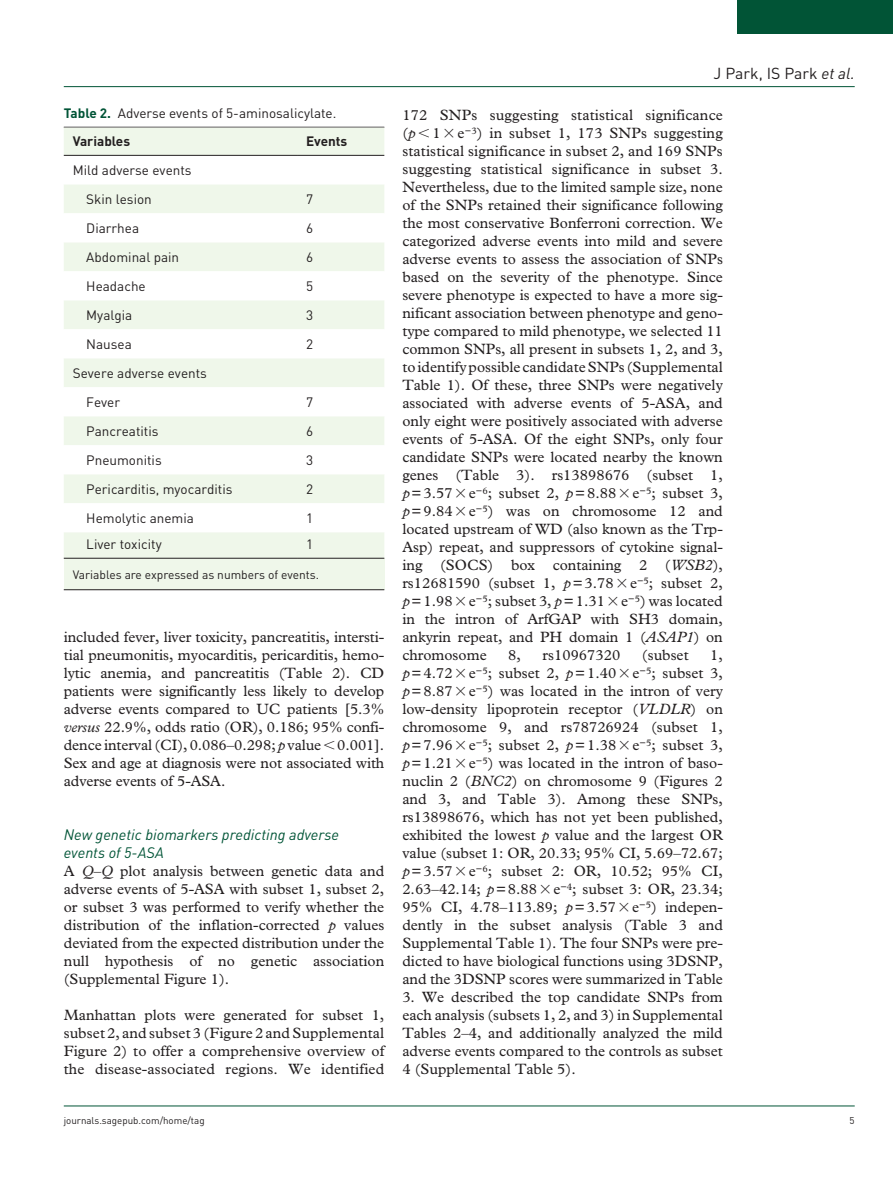
<style>
.page{position:relative;width:893px;height:1191px;background:#fff}
.page>*{position:absolute;margin:0;border:0;box-sizing:border-box;transform-origin:0 0}
.t1{font:15.75px "DIN";color:#231f20}
.t2{font:15px/18px "Plantin Std";color:#231f20;text-align:justify}
.t3{font:italic 15px/18px "DIN";color:#015436}
.t4{font:13.5px/29px "DIN";color:#231f20}
.t5{font:700 13.5px "DIN";color:#231f20}
.t6{font:12px "DIN";color:#231f20}
.t7{font:9.75px "DIN";color:#231f20}
.s1{font-weight:700;color:#015436}
.s2{font-weight:700}
.s3{font-style:italic}
</style>
<div class="page">
<hr style="left:64px;top:86px;width:791px;height:1px;background:#015436">
<hr style="left:64px;top:1105px;width:791px;height:1px;background:#015436">
<div style="left:738px;top:0;width:155px;height:34px;background:#015436"></div>
<div style="left:64px;top:558px;width:320px;height:32px;background:#eff7ea"></div>
<hr style="left:64px;top:127px;width:320px;height:1px;background:#231f20">
<hr style="left:64px;top:589px;width:320px;height:1px;background:#231f20">
<div style="left:64px;top:128px;width:320px;height:430px;background:#eff7ea"></div>
<svg style="left:64px;top:156px;width:320px;height:376px"></svg>
<hr style="left:64px;top:155px;width:233px;height:1px;background:#231f20">
<hr style="left:297px;top:155px;width:87px;height:1px;background:#231f20">
<hr style="left:64px;top:558px;width:233px;height:1px;background:#231f20">
<hr style="left:297px;top:558px;width:87px;height:1px;background:#231f20">
<p class="t4" style="left:73px;top:98px;width:265px;line-height:28.5px;text-indent:-9px"><span class="s1">Table 2.</span> Adverse events of 5-aminosalicylate.<br><span class="s2">Variables</span></p>
<p class="t5" style="left:306px;top:133px;width:43px">Events</p>
<p class="t4" style="left:86px;top:156px;width:107px;text-indent:-14px">Mild adverse events<br>Skin lesion</p>
<p class="t4" style="left:306px;top:185px;width:9px">7</p>
<p class="t4" style="left:86px;top:214px;width:54px">Diarrhea</p>
<p class="t4" style="left:306px;top:214px;width:9px">6</p>
<p class="t4" style="left:86px;top:243px;width:94px">Abdominal pain</p>
<p class="t4" style="left:306px;top:243px;width:9px">6</p>
<p class="t4" style="left:86px;top:272px;width:61px">Headache</p>
<p class="t4" style="left:306px;top:272px;width:9px">5</p>
<p class="t4" style="left:86px;top:301px;width:48px">Myalgia</p>
<p class="t4" style="left:306px;top:301px;width:9px">3</p>
<p class="t4" style="left:86px;top:330px;width:47px">Nausea</p>
<p class="t4" style="left:306px;top:330px;width:9px">2</p>
<p class="t4" style="left:86px;top:359px;width:122px;text-indent:-14px">Severe adverse events<br>Fever</p>
<p class="t4" style="left:306px;top:388px;width:9px">7</p>
<p class="t4" style="left:86px;top:417px;width:74px">Pancreatitis</p>
<p class="t4" style="left:306px;top:417px;width:9px">6</p>
<p class="t4" style="left:86px;top:446px;width:77px">Pneumonitis</p>
<p class="t4" style="left:306px;top:446px;width:9px">3</p>
<p class="t4" style="left:86px;top:475px;width:148px">Pericarditis, myocarditis</p>
<p class="t4" style="left:306px;top:475px;width:9px">2</p>
<p class="t4" style="left:86px;top:503px;width:109px">Hemolytic anemia</p>
<p class="t4" style="left:306px;top:503px;width:9px">1</p>
<p class="t4" style="left:86px;top:529px;width:77px">Liver toxicity</p>
<p class="t4" style="left:306px;top:529px;width:9px">1</p>
<p class="t6" style="left:73px;top:567px;width:248px">Variables are expressed as numbers of events.</p>
<p class="t2" style="left:64px;top:628px;width:322px">included fever, liver toxicity, pancreatitis, intersti&shy;tial pneumonitis, myocarditis, pericarditis, hemo&shy;lytic anemia, and pancreatitis (Table 2). CD patients were significantly less likely to develop adverse events compared to UC patients [5.3% <span class="s3">versus</span> 22.9%, odds ratio (OR), 0.186; 95% confi&shy;dence interval (CI), 0.086–0.298; <span class="s3">p</span> value 0.001].<br>Sex and age at diagnosis were not associated with adverse events of 5-ASA.</p>
<p class="t3" style="left:64px;top:825px;width:277px">New genetic biomarkers predicting adverse events of 5-ASA</p>
<p class="t2" style="left:64px;top:862px;width:322px">A <span class="s3">Q–Q</span> plot analysis between genetic data and adverse events of 5-ASA with subset 1, subset 2, or subset 3 was performed to verify whether the distribution of the inflation-corrected <span class="s3">p</span> values deviated from the expected distribution under the null hypothesis of no genetic association (Supplemental Figure 1).</p>
<p class="t2" style="left:64px;top:1006px;width:322px">Manhattan plots were generated for subset 1, subset 2, and subset 3 (Figure 2 and Supplemental Figure 2) to offer a comprehensive overview of the disease-associated regions. We identified</p>
<p class="t1" style="left:714px;top:63px;width:143px">J Park, IS Park <span class="s3">et al.</span></p>
<p class="t2" style="left:402px;top:106px;width:322px">172 SNPs suggesting statistical significance (<span class="s3">p</span> 1 e<sup>−3</sup>) in subset 1, 173 SNPs suggesting statistical significance in subset 2, and 169 SNPs suggesting statistical significance in subset 3.<br>Nevertheless, due to the limited sample size, none of the SNPs retained their significance following the most conservative Bonferroni correction. We categorized adverse events into mild and severe adverse events to assess the association of SNPs based on the severity of the phenotype. Since severe phenotype is expected to have a more sig&shy;nificant association between phenotype and geno&shy;type compared to mild phenotype, we selected 11 common SNPs, all present in subsets 1, 2, and 3, to identify possible candidate SNPs (Supplemental Table 1). Of these, three SNPs were negatively associated with adverse events of 5-ASA, and only eight were positively associated with adverse events of 5-ASA. Of the eight SNPs, only four candidate SNPs were located nearby the known genes (Table 3). rs13898676 (subset 1, <span class="s3">p</span>=3.57 e<sup>−6</sup>; subset 2, <span class="s3">p</span>=8.88 e<sup>−5</sup>; subset 3, <span class="s3">p</span>=9.84 e<sup>−5</sup>) was on chromosome 12 and located upstream of WD (also known as the Trp-Asp) repeat, and suppressors of cytokine signal&shy;ing (SOCS) box containing 2 (<span class="s3">WSB2</span>), rs12681590 (subset 1, <span class="s3">p</span>=3.78 e<sup>−5</sup>; subset 2, <span class="s3">p</span>=1.98 e<sup>−5</sup>; subset 3, <span class="s3">p</span>=1.31 e<sup>−5</sup>) was located in the intron of ArfGAP with SH3 domain, ankyrin repeat, and PH domain 1 (<span class="s3">ASAP1</span>) on chromosome</p>
<p class="t2" style="left:508px;top:646px;width:14px">8,</p>
<p class="t2" style="left:543px;top:646px;width:79px">rs10967320</p>
<p class="t2" style="left:642px;top:646px;width:48px">(subset</p>
<p class="t2" style="left:402px;top:646px;width:322px;text-indent:308px">1, <span class="s3">p</span>=4.72 e<sup>−5</sup>; subset 2, <span class="s3">p</span>=1.40 e<sup>−5</sup>; subset 3, <span class="s3">p</span>=8.87 e<sup>−5</sup>) was located in the intron of very low-density lipoprotein receptor (<span class="s3">VLDLR</span>) on chromosome 9, and rs78726924 (subset 1, <span class="s3">p</span>=7.96 e<sup>−5</sup>; subset 2, <span class="s3">p</span>=1.38 e<sup>−5</sup>; subset 3, <span class="s3">p</span>=1.21 e<sup>−5</sup>) was located in the intron of baso&shy;nuclin 2 (<span class="s3">BNC2</span>) on chromosome 9 (Figures 2 and 3, and Table 3). Among these SNPs, rs13898676, which has not yet been published, exhibited the lowest <span class="s3">p</span> value and the largest OR value (subset 1: OR, 20.33; 95% CI, 5.69–72.67; <span class="s3">p</span>=3.57 e<sup>−6</sup>; subset 2: OR, 10.52; 95% CI, 2.63–42.14; <span class="s3">p</span>=8.88 e<sup>−4</sup>; subset 3: OR, 23.34; 95% CI, 4.78–113.89; <span class="s3">p</span>=3.57 e<sup>−5</sup>) indepen&shy;dently in the subset analysis (Table 3 and Supplemental Table 1). The four SNPs were pre&shy;dicted to have biological functions using 3DSNP, and the 3DSNP scores were summarized in Table</p>
<p class="t2" style="left:402px;top:988px;width:322px">3. We described the top candidate SNPs from each analysis (subsets 1, 2, and 3) in Supplemental Tables 2–4, and additionally analyzed the mild adverse events compared to the controls as subset 4 (Supplemental Table 5).</p>
<p class="t7" style="left:64px;top:1114px;width:142px">journals.sagepub.com/home/tag</p>
<p class="t7" style="left:850px;top:1114px;width:7px">5</p>
</div>
